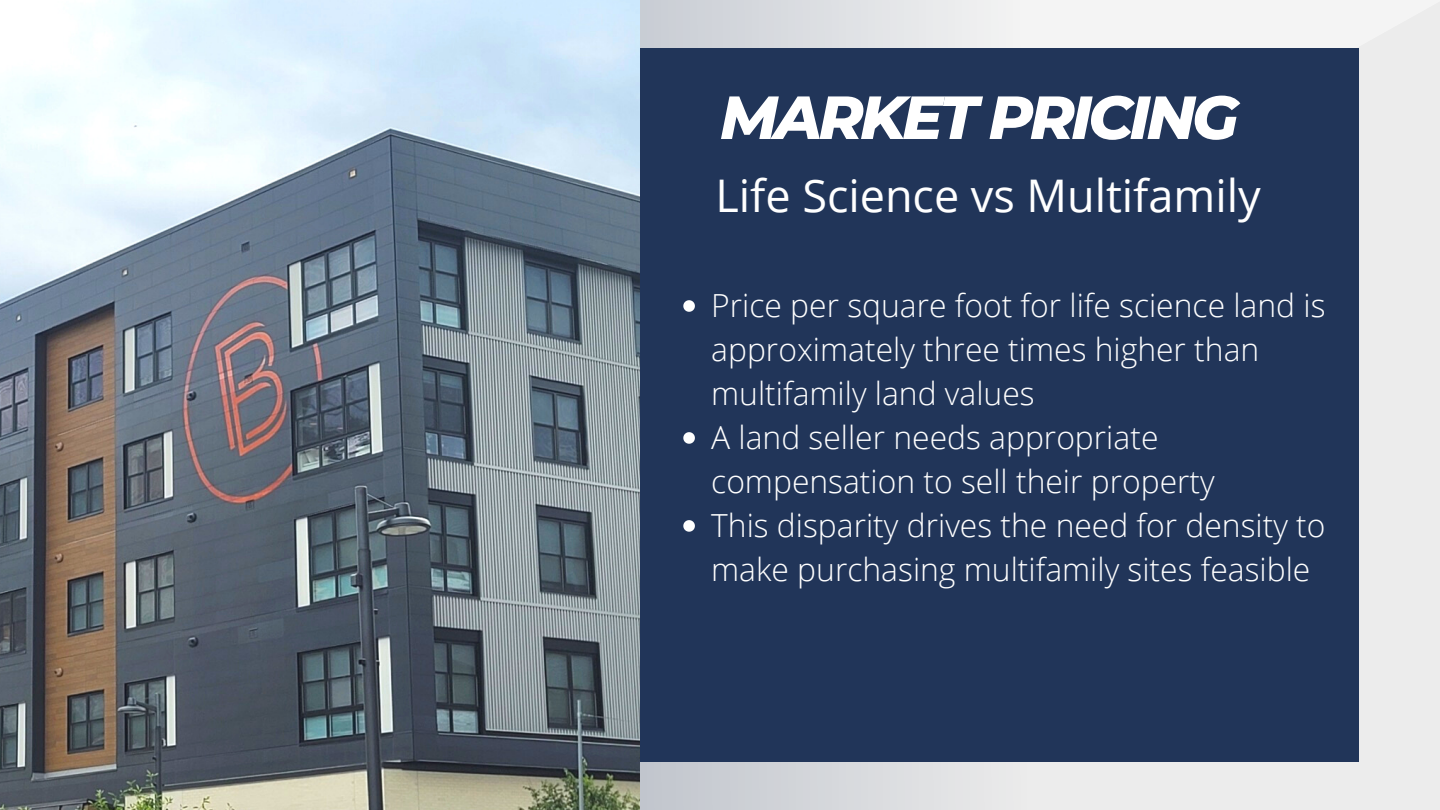
<style>
.page{position:relative;width:1440px;height:810px;background:#fff}
.page>*{position:absolute;margin:0;border:0;box-sizing:border-box;transform-origin:0 0}
.t1{font:italic 800 60.8px "Montserrat";letter-spacing:-.06em;color:#fff}
.t2{font:45px "Open Sans";color:#fff}
.t3{font:300 31.8px/44px "Open Sans";color:#fff}
</style>
<div class="page">
<div style="left:1027px;top:0;width:413px;height:810px;background:#ececec"></div>
<svg style="left:640px;top:0;width:387px;height:810px;background:#d9dbdf"></svg>
<div style="left:81px;top:48px;width:1278px;height:714px;background:#213559"></div>
<img style="left:0;top:0;width:640px;height:810px">
<svg style="left:683px;top:300px;width:12px;height:12px"></svg>
<svg style="left:683px;top:432px;width:12px;height:12px"></svg>
<svg style="left:683px;top:520px;width:12px;height:12px"></svg>
<h1 class="t1" style="left:720px;top:80px;width:520px">MARKET PRICING</h1>
<h2 class="t2" style="left:716px;top:164px;width:547px">Life Science vs Multifamily</h2>
<p class="t3" style="left:711px;top:283px;width:616px">Price per square foot for life science land is approximately three times higher than multifamily land values<br>A land seller needs appropriate compensation to sell their property<br>This disparity drives the need for density to make purchasing multifamily sites feasible</p>
</div>
